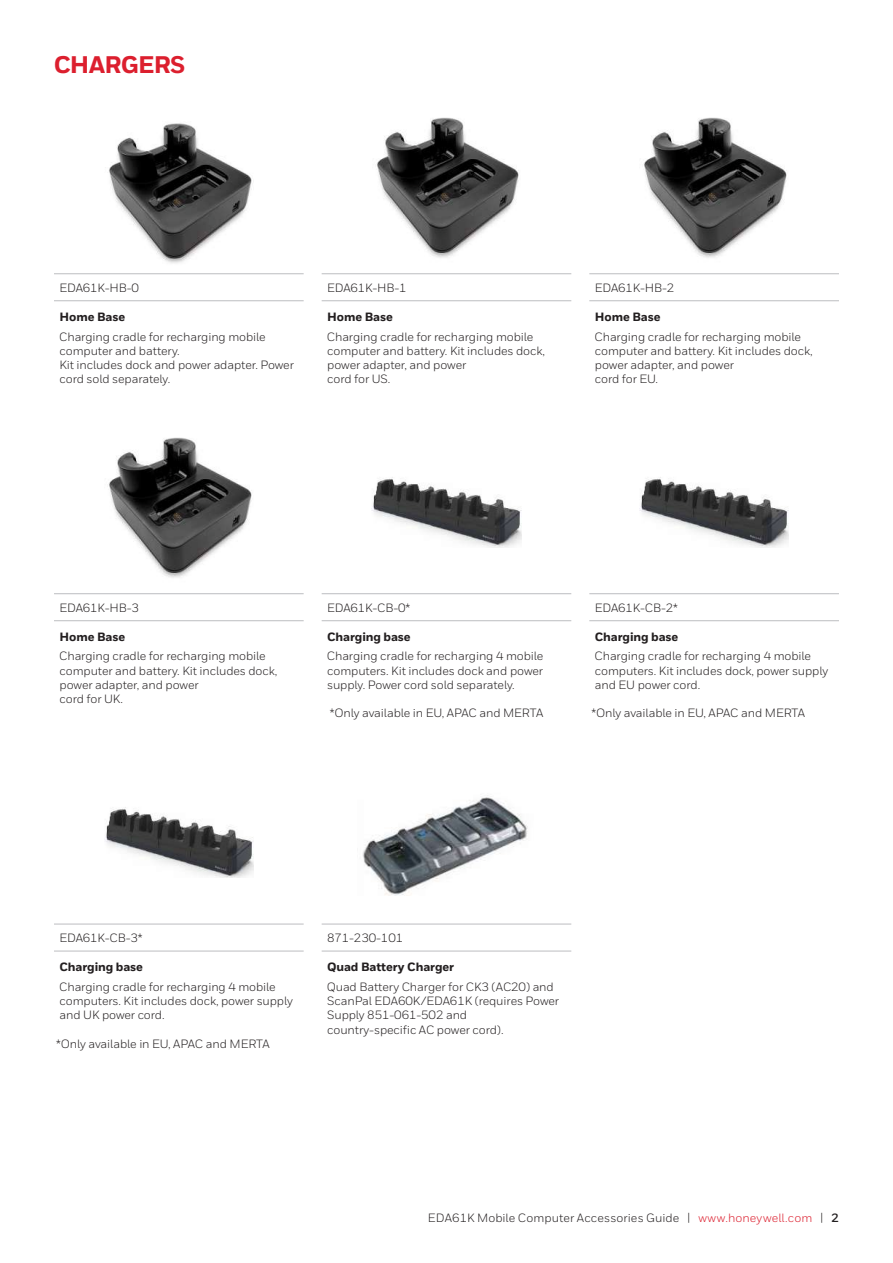
<style>
.page{position:relative;width:893px;height:1263px;background:#fff}
.page>*{position:absolute;margin:0;border:0;box-sizing:border-box;transform-origin:0 0}
.t1{font:800 24px "Honeywell Sans";letter-spacing:-.03em;color:#dc1f2e}
.t2{font:12px/14.2px "Honeywell Sans";letter-spacing:-.01em;color:#231f20}
.t3{font:800 12px "Honeywell Sans";letter-spacing:-.01em;color:#231f20}
.s1{color:#dc1f2e}
.s2{font-weight:700}
</style>
<div class="page">
<hr style="left:54px;top:273px;width:250px;height:1px;background:#bcbdc0">
<hr style="left:54px;top:300px;width:250px;height:1px;background:#bcbdc0">
<hr style="left:322px;top:593px;width:249px;height:1px;background:#bcbdc0">
<hr style="left:322px;top:620px;width:249px;height:1px;background:#bcbdc0">
<hr style="left:322px;top:273px;width:249px;height:1px;background:#bcbdc0">
<hr style="left:322px;top:300px;width:249px;height:1px;background:#bcbdc0">
<hr style="left:589px;top:273px;width:250px;height:1px;background:#bcbdc0">
<hr style="left:589px;top:300px;width:250px;height:1px;background:#bcbdc0">
<hr style="left:54px;top:593px;width:250px;height:1px;background:#bcbdc0">
<hr style="left:54px;top:620px;width:250px;height:1px;background:#bcbdc0">
<hr style="left:589px;top:593px;width:250px;height:1px;background:#bcbdc0">
<hr style="left:589px;top:620px;width:250px;height:1px;background:#bcbdc0">
<img style="left:109px;top:123px;width:143px;height:140px">
<img style="left:377px;top:117px;width:142px;height:141px">
<img style="left:644px;top:117px;width:143px;height:141px">
<img style="left:109px;top:437px;width:143px;height:141px">
<img style="left:372px;top:477px;width:149px;height:70px">
<img style="left:640px;top:477px;width:149px;height:70px">
<hr style="left:322px;top:924px;width:249px;height:1px;background:#bcbdc0">
<hr style="left:322px;top:951px;width:249px;height:1px;background:#bcbdc0">
<hr style="left:54px;top:924px;width:250px;height:1px;background:#bcbdc0">
<hr style="left:54px;top:951px;width:250px;height:1px;background:#bcbdc0">
<img style="left:105px;top:807px;width:148px;height:71px">
<img style="left:363px;top:795px;width:165px;height:101px">
<h1 class="t1" style="left:54px;top:50px;width:133px">CHARGERS</h1>
<p class="t2" style="left:59px;top:281px;width:81px">EDA61K-HB-0</p>
<p class="t2" style="left:327px;top:281px;width:81px">EDA61K-HB-1</p>
<p class="t2" style="left:595px;top:281px;width:81px">EDA61K-HB-2</p>
<p class="t3" style="left:60px;top:309px;width:67px">Home Base</p>
<p class="t2" style="left:59px;top:329px;width:236px">Charging cradle for recharging mobile computer and battery.<br>Kit includes dock and power adapter. Power cord sold separately.</p>
<p class="t3" style="left:327px;top:309px;width:67px">Home Base</p>
<p class="t2" style="left:327px;top:329px;width:220px">Charging cradle for recharging mobile computer and battery. Kit includes dock, power adapter, and power<br>cord for US.</p>
<p class="t3" style="left:595px;top:309px;width:67px">Home Base</p>
<p class="t2" style="left:594px;top:329px;width:220px">Charging cradle for recharging mobile computer and battery. Kit includes dock, power adapter, and power<br>cord for EU.</p>
<p class="t2" style="left:59px;top:601px;width:81px">EDA61K-HB-3</p>
<p class="t2" style="left:327px;top:601px;width:85px">EDA61K-CB-0*</p>
<p class="t2" style="left:595px;top:601px;width:85px">EDA61K-CB-2*</p>
<p class="t3" style="left:60px;top:629px;width:67px">Home Base</p>
<p class="t2" style="left:59px;top:649px;width:220px">Charging cradle for recharging mobile computer and battery. Kit includes dock, power adapter, and power<br>cord for UK.</p>
<p class="t3" style="left:327px;top:629px;width:85px">Charging base</p>
<p class="t2" style="left:327px;top:649px;width:218px;text-align:justify">Charging cradle for recharging 4 mobile computers. Kit includes dock and power supply. Power cord sold separately.</p>
<p class="t2" style="left:330px;top:706px;width:215px">*Only available in EU, APAC and MERTA</p>
<p class="t3" style="left:595px;top:629px;width:85px">Charging base</p>
<p class="t2" style="left:594px;top:649px;width:235px">Charging cradle for recharging 4 mobile computers. Kit includes dock, power supply and EU power cord.</p>
<p class="t2" style="left:591px;top:706px;width:215px">*Only available in EU, APAC and MERTA</p>
<p class="t2" style="left:59px;top:931px;width:85px">EDA61K-CB-3*</p>
<p class="t2" style="left:327px;top:931px;width:78px">871-230-101</p>
<p class="t3" style="left:59px;top:960px;width:85px">Charging base</p>
<p class="t2" style="left:59px;top:979px;width:235px">Charging cradle for recharging 4 mobile computers. Kit includes dock, power supply and UK power cord.</p>
<p class="t2" style="left:56px;top:1036px;width:215px">*Only available in EU, APAC and MERTA</p>
<p class="t3" style="left:327px;top:960px;width:129px">Quad Battery Charger</p>
<p class="t2" style="left:327px;top:979px;width:234px">Quad Battery Charger for CK3 (AC20) and ScanPal EDA60K/EDA61K (requires Power Supply 851-061-502 and country-specific AC power cord).</p>
<p class="t2" style="left:428px;top:1211px;width:412px">EDA61K Mobile Computer Accessories Guide | <span class="s1">www.honeywell.com</span> | <span class="s2">2</span></p>
</div>
